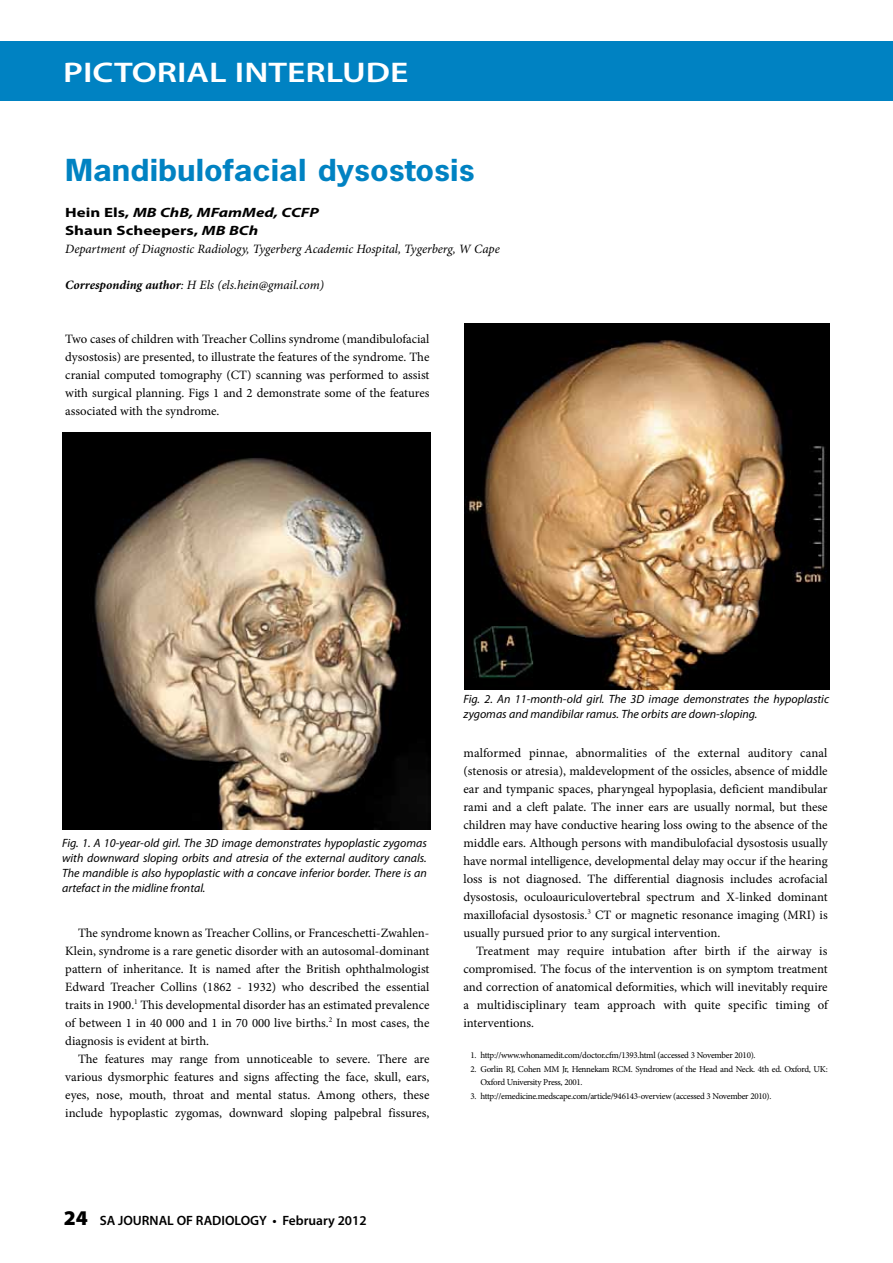
<style>
.page{position:relative;width:893px;height:1263px;background:#fff}
.page>*{position:absolute;margin:0;border:0;box-sizing:border-box;transform-origin:0 0}
.t1{font:700 28.5px "News Gothic Std";color:#0082c2;scale:1.15 1}
.t2{font:600 28.5px "Myriad Pro";color:#fff;scale:1.25 1}
.t3{font:700 13.5px/18px "Myriad Pro";color:#000;scale:1.25 1}
.t4{font:600 13.5px "Myriad Pro";color:#000}
.t5{font:12.75px/18px "Minion Pro";color:#000;text-align:justify}
.t6{font:italic 12.75px "Minion Pro";letter-spacing:-.005em;color:#000}
.t7{font:italic 12px/15px "Myriad Pro";color:#000;text-align:justify}
.t8{font:9px/13.5px "Minion Pro";letter-spacing:-.03em;color:#000}
.s1{font-style:italic}
.s2{font-weight:700}
.s3{font-weight:900;font-size:21px}
</style>
<div class="page">
<div style="left:0;top:41px;width:893px;height:60px;background:#0082c2"></div>
<img style="left:62px;top:432px;width:368px;height:397px">
<img style="left:464px;top:324px;width:366px;height:365px">
<h1 class="t2" style="left:63px;top:54px;width:278px">PICTORIAL INTERLUDE</h1>
<h1 class="t1" style="left:65px;top:151px;width:357px">Mandibulofacial dysostosis</h1>
<p class="t3" style="left:65px;top:203px;width:204px">Hein Els, <span class="s1">MB ChB, MFamMed, CCFP<br></span>Shaun Scheepers, <span class="s1">MB BCh</span></p>
<p class="t6" style="left:65px;top:240px;width:436px">Department of Diagnostic Radiology, Tygerberg Academic Hospital, Tygerberg, W Cape</p>
<p class="t6" style="left:65px;top:276px;width:260px"><span class="s2">Corresponding author</span>: H Els (els.hein@gmail.com)</p>
<p class="t5" style="left:65px;top:330px;width:366px">Two cases of children with Treacher Collins syndrome (mandibulofacial dysostosis) are presented, to illustrate the features of the syndrome. The cranial computed tomography (CT) scanning was performed to assist with surgical planning. Figs 1 and 2 demonstrate some of the features associated with the syndrome.</p>
<p class="t7" style="left:62px;top:835px;width:366px">Fig. 1. A 10-year-old girl. The 3D image demonstrates hypoplastic zygomas with downward sloping orbits and atresia of the external auditory canals.<br>The mandible is also hypoplastic with a concave inferior border. There is an artefact in the midline frontal.</p>
<p class="t5" style="left:65px;top:924px;width:366px;text-indent:13px">The syndrome known as Treacher Collins, or Franceschetti-Zwahlen-Klein, syndrome is a rare genetic disorder with an autosomal-dominant pattern of inheritance. It is named after the British ophthalmologist Edward Treacher Collins (1862 - 1932) who described the essential traits in 1900.<sup>1</sup> This developmental disorder has an estimated prevalence of between 1 in 40 000 and 1 in 70 000 live births.<sup>2</sup> In most cases, the diagnosis is evident at birth.</p>
<p class="t5" style="left:65px;top:1050px;width:366px;text-indent:13px">The features may range from unnoticeable to severe. There are various dysmorphic features and signs affecting the face, skull, ears, eyes, nose, mouth, throat and mental status. Among others, these include hypoplastic zygomas, downward sloping palpebral fissures,</p>
<p class="t7" style="left:463px;top:691px;width:367px">Fig. 2. An 11-month-old girl. The 3D image demonstrates the hypoplastic zygomas and mandibilar ramus. The orbits are down-sloping.</p>
<p class="t5" style="left:463px;top:744px;width:366px">malformed pinnae, abnormalities of the external auditory canal (stenosis or atresia), maldevelopment of the ossicles, absence of middle ear and tympanic spaces, pharyngeal hypoplasia, deficient mandibular rami and a cleft palate. The inner ears are usually normal, but these children may have conductive hearing loss owing to the absence of the middle ears. Although persons with mandibulofacial dysostosis usually have normal intelligence, developmental delay may occur if the hearing loss is not diagnosed. The differential diagnosis includes acrofacial dysostosis, oculoauriculovertebral spectrum and X-linked dominant maxillofacial dysostosis.<sup>3</sup> CT or magnetic resonance imaging (MRI) is usually pursued prior to any surgical intervention.</p>
<p class="t5" style="left:463px;top:942px;width:366px;text-indent:13px">Treatment may require intubation after birth if the airway is compromised. The focus of the intervention is on symptom treatment and correction of anatomical deformities, which will inevitably require a multidisciplinary team approach with quite specific timing of interventions.</p>
<p class="t8" style="left:470px;top:1048px;width:287px">1. http://www.whonamedit.com/doctor.cfm/1393.html (accessed 3 November 2010).</p>
<p class="t8" style="left:480px;top:1062px;width:349px;text-indent:-10px">2. Gorlin RJ, Cohen MM Jr, Hennekam RCM. Syndromes of the Head and Neck. 4th ed. Oxford, UK:<br>Oxford University Press, 2001.</p>
<p class="t8" style="left:470px;top:1089px;width:302px">3. http://emedicine.medscape.com/article/946143-overview (accessed 3 November 2010).</p>
<p class="t4" style="left:64px;top:1211px;width:304px"><span class="s3">24</span> SA JOURNAL OF RADIOLOGY • February 2012</p>
</div>
